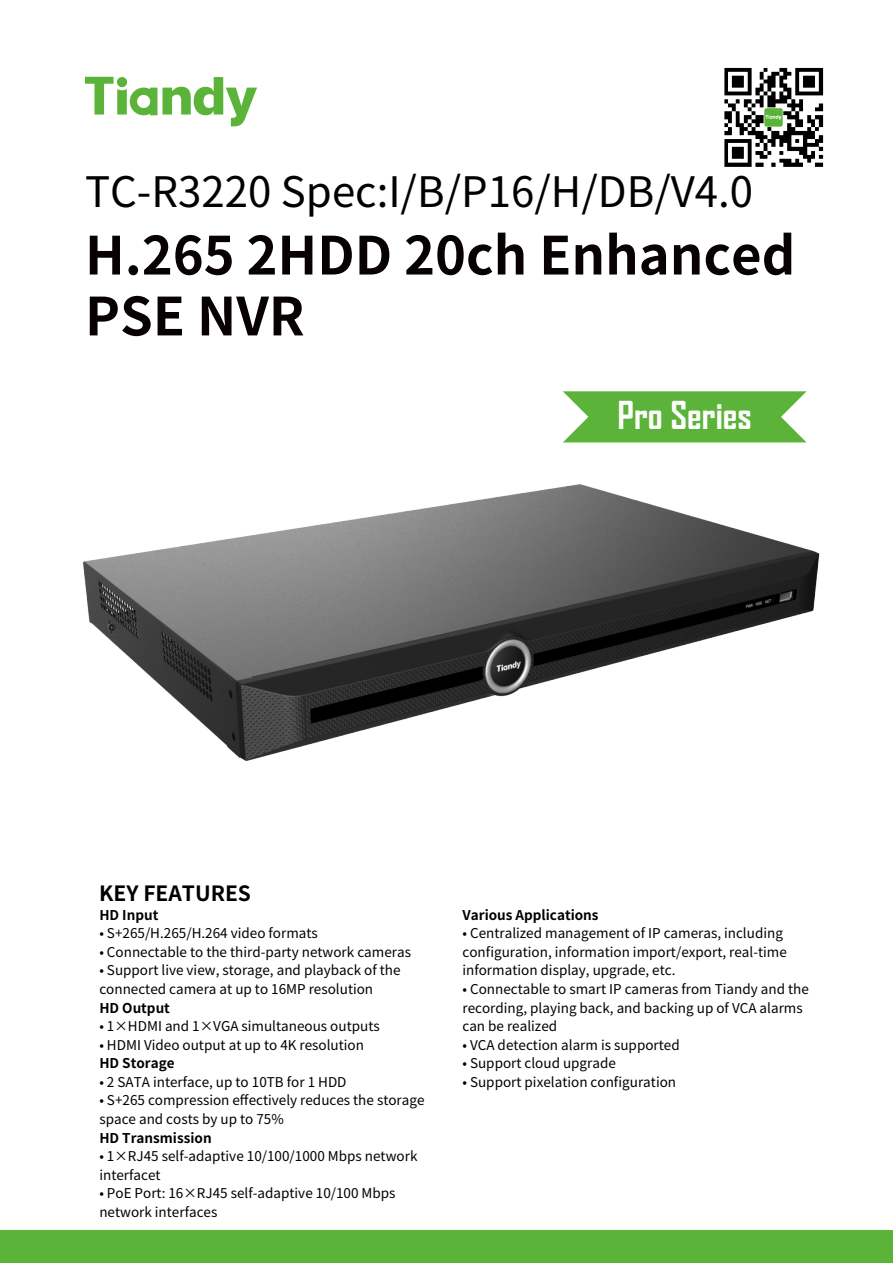
<style>
.page{position:relative;width:893px;height:1263px;background:#fff}
.page>*{position:absolute;margin:0;border:0;box-sizing:border-box;transform-origin:0 0}
.t1{font:700 52.5px/60.9px "Source Han Sans CN";color:#070102}
.t2{font:42px "Source Han Sans CN";color:#010101}
.t3{font:700 36.9px "Agency FB";color:#fff}
.t4{font:700 21px "Source Han Sans CN";color:#000}
.t5{font:13.5px/18.6px "Source Han Sans CN";color:#000}
.t6{font:700 13.5px "Source Han Sans CN";color:#000}
</style>
<div class="page">
<div style="left:0;top:1230px;width:893px;height:33px;background:#5bb439"></div>
<img style="left:83px;top:391px;width:737px;height:370px">
<svg style="left:85px;top:77px;width:172px;height:49px"></svg>
<svg style="left:563px;top:391px;width:243px;height:51px;background:#6cbc4e"></svg>
<svg style="left:724px;top:68px;width:99px;height:99px"></svg>
<h2 class="t2" style="left:85px;top:167px;width:670px">TC-R3220 Spec:I/B/P16/H/DB/V4.0</h2>
<h1 class="t1" style="left:85px;top:226px;width:712px">H.265 2HDD 20ch Enhanced<br>PSE NVR</h1>
<h3 class="t3" style="left:617px;top:393px;width:136px">Pro Series</h3>
<h3 class="t4" style="left:99px;top:882px;width:153px">KEY FEATURES</h3>
<p class="t6" style="left:99px;top:907px;width:60px">HD Input</p>
<p class="t5" style="left:99px;top:924px;width:220px">• S+265/H.265/H.264 video formats</p>
<p class="t5" style="left:99px;top:943px;width:313px">• Connectable to the third-party network cameras</p>
<p class="t5" style="left:99px;top:961px;width:303px">• Support live view, storage, and playback of the connected camera at up to 16MP resolution</p>
<p class="t6" style="left:99px;top:1000px;width:72px">HD Output</p>
<p class="t5" style="left:99px;top:1017px;width:282px">• 1×HDMI and 1×VGA simultaneous outputs</p>
<p class="t5" style="left:99px;top:1036px;width:266px">• HDMI Video output at up to 4K resolution</p>
<p class="t6" style="left:99px;top:1056px;width:77px">HD Storage</p>
<p class="t5" style="left:99px;top:1073px;width:249px">• 2 SATA interface, up to 10TB for 1 HDD</p>
<p class="t5" style="left:99px;top:1091px;width:327px">• S+265 compression effectively reduces the storage space and costs by up to 75%</p>
<p class="t6" style="left:99px;top:1130px;width:114px">HD Transmission</p>
<p class="t5" style="left:99px;top:1147px;width:320px">• 1×RJ45 self-adaptive 10/100/1000 Mbps network interfacet</p>
<p class="t5" style="left:99px;top:1184px;width:298px">• PoE Port: 16×RJ45 self-adaptive 10/100 Mbps network interfaces</p>
<p class="t6" style="left:462px;top:907px;width:138px">Various Applications</p>
<p class="t5" style="left:462px;top:924px;width:326px">• Centralized management of IP cameras, including configuration, information import/export, real-time information display, upgrade, etc.</p>
<p class="t5" style="left:462px;top:980px;width:348px">• Connectable to smart IP cameras from Tiandy and the recording, playing back, and backing up of VCA alarms can be realized</p>
<p class="t5" style="left:462px;top:1036px;width:219px">• VCA detection alarm is supported</p>
<p class="t5" style="left:462px;top:1054px;width:155px">• Support cloud upgrade</p>
<p class="t5" style="left:462px;top:1073px;width:215px">• Support pixelation configuration</p>
</div>
